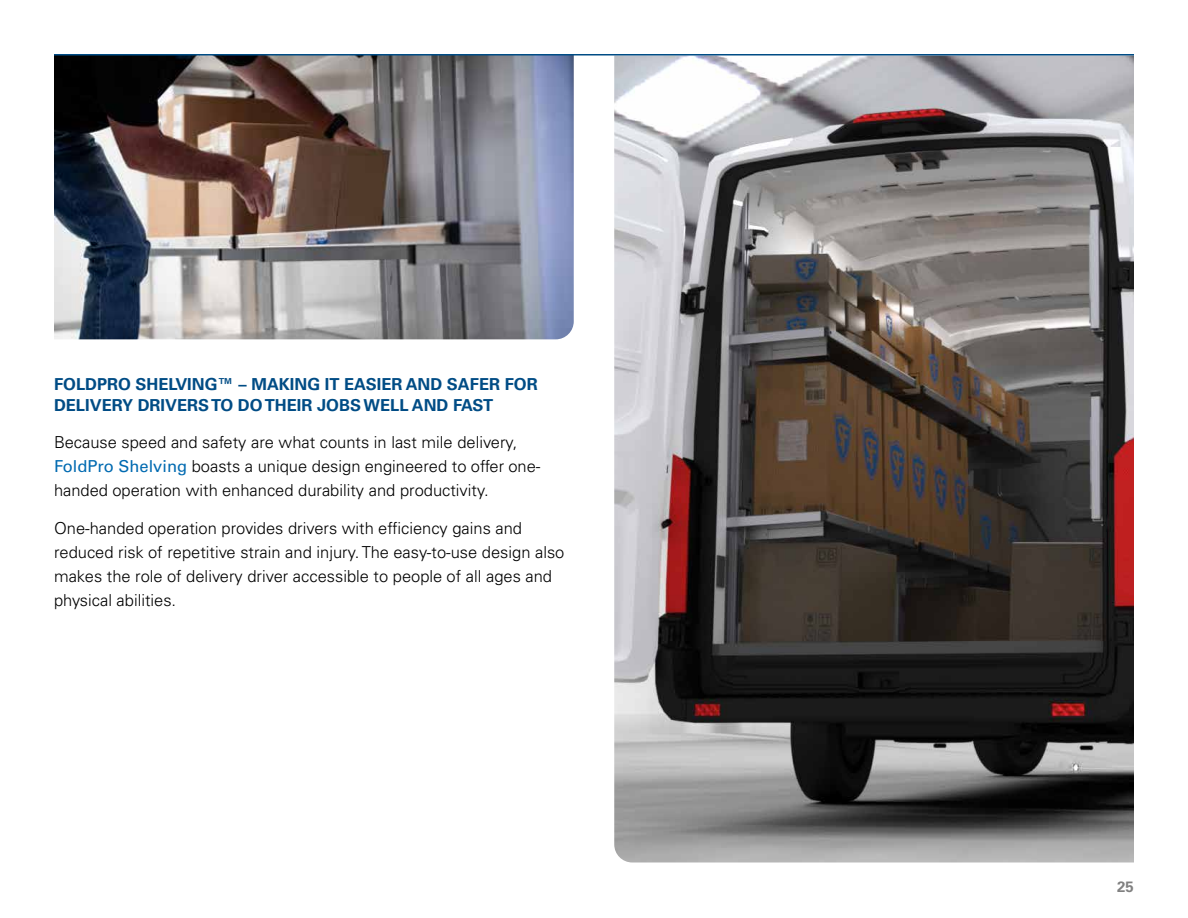
<style>
.page{position:relative;width:1188px;height:918px;background:#fff}
.page>*{position:absolute;margin:0;border:0;box-sizing:border-box;transform-origin:0 0}
.t1{font:300 16.5px/24px "Univers LT Pro 45";color:#000}
.t2{font:700 16.5px/21px "Univers LT Pro 65";color:#004c85}
.t3{font:700 15px "Univers LT Pro 65";color:#000}
.s1{font-family:"Univers LT Pro 55 Roman";font-weight:400;color:#006ab1}
</style>
<div class="page">
<img style="left:54px;top:56px;width:520px;height:283px">
<img style="left:614px;top:56px;width:520px;height:806px">
<hr style="left:54px;top:54px;width:1080px;height:2px;background:#004c85">
<p class="t2" style="left:54px;top:373px;width:485px">FOLDPRO SHELVING™ – MAKING IT EASIER AND SAFER FOR<br>DELIVERY DRIVERS TO DO THEIR JOBS WELL AND FAST</p>
<p class="t1" style="left:54px;top:430px;width:488px">Because speed and safety are what counts in last mile delivery,<br><span class="s1">FoldPro Shelving</span> boasts a unique design engineered to offer one&shy;handed operation with enhanced durability and productivity.</p>
<p class="t1" style="left:54px;top:516px;width:512px">One-handed operation provides drivers with efficiency gains and reduced risk of repetitive strain and injury. The easy-to-use design also makes the role of delivery driver accessible to people of all ages and physical abilities.</p>
<p class="t3" style="left:1117px;top:877px;width:18px">25</p>
</div>
